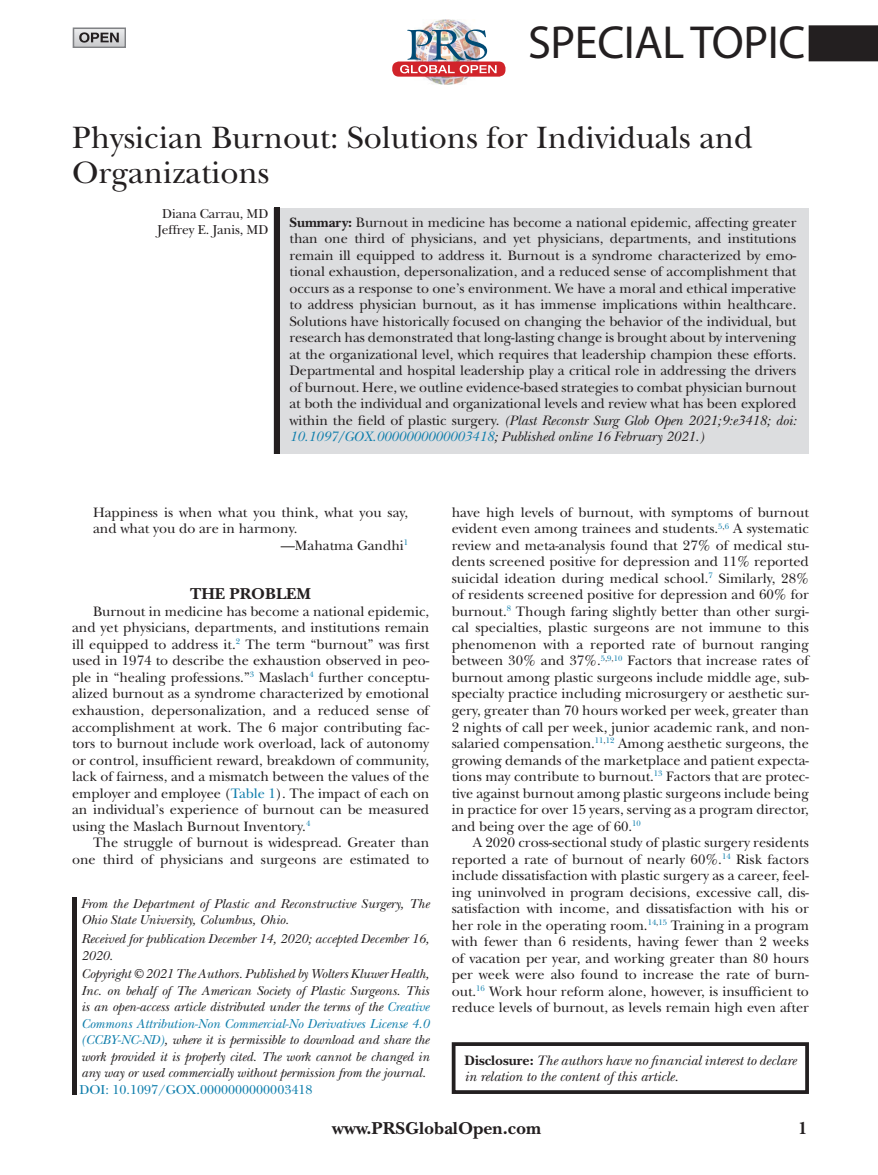
<style>
.page{position:relative;width:878px;height:1175px;background:#fff}
.page>*{position:absolute;margin:0;border:0;box-sizing:border-box;transform-origin:0 0}
.t1{font:46.5px "Myriad Pro";letter-spacing:-.01em;color:#231f20}
.t2{font:32.25px/34.5px "New Baskerville Std";color:#231f20}
.t3{font:700 18px "New Baskerville Std";color:#231f20}
.t4{font:700 16.5px "New Baskerville Std";color:#231f20}
.t5{font:14.25px/16.5px "New Baskerville Std";color:#231f20;text-align:justify}
.t6{font:italic 14.25px/16.5px "New Baskerville Std";color:#231f20}
.t7{font:italic 13.5px/16.5px "New Baskerville Std";color:#231f20}
.t8{font:13.5px "New Baskerville Std";color:#0f7eac}
.t9{font:13.5px/16.5px "New Baskerville Std";letter-spacing:-.01em;color:#231f20;text-align:center}
.s1{font-weight:700}
.s2{font-style:italic}
.s3{font-style:italic;color:#0f7eac}
.s4{color:#0f7eac}
.s5{font-weight:700;font-style:normal}
</style>
<div class="page">
<div style="left:73px;top:28px;width:52px;height:20px;border:2px solid #808285"></div>
<svg style="left:79px;top:32px;width:40px;height:11px"></svg>
<div style="left:452px;top:1042px;width:356px;height:52px;border:4px solid #231f20"></div>
<hr style="left:72px;top:897px;width:4px;height:33px;background:#231f20">
<hr style="left:72px;top:930px;width:4px;height:35px;background:#231f20">
<hr style="left:72px;top:965px;width:4px;height:118px;background:#231f20">
<hr style="left:72px;top:1081px;width:4px;height:13px;background:#231f20">
<div style="left:274px;top:207px;width:534px;height:247px;background:#dcdddf"></div>
<div style="left:72px;top:126px;width:736px;height:82px;background:#fff"></div>
<div style="left:274px;top:208px;width:6px;height:246px;background:#231f20"></div>
<div style="left:808px;top:25px;width:70px;height:36px;background:#231f20"></div>
<img style="left:423px;top:20px;width:48px;height:64px">
<svg style="left:392px;top:61px;width:113px;height:16px"></svg>
<img style="left:400px;top:29px;width:96px;height:44px">
<h1 class="t1" style="left:528px;top:14px;width:279px">SPECIAL TOPIC</h1>
<h2 class="t2" style="left:72px;top:121px;width:682px">Physician Burnout: Solutions for Individuals and<br>Organizations</h2>
<p class="t9" style="left:157px;top:205px;width:112px">Diana Carrau, MD<br>Jeffrey E. Janis, MD</p>
<p class="t5" style="left:289px;top:214px;width:508px"><span class="s1">Summary:</span> Burnout in medicine has become a national epidemic, affecting greater than one third of physicians, and yet physicians, departments, and institutions remain ill equipped to address it. Burnout is a syndrome characterized by emo&shy;tional exhaustion, depersonalization, and a reduced sense of accomplishment that occurs as a response to one’s environment. We have a moral and ethical imperative to address physician burnout, as it has immense implications within healthcare.<br>Solutions have historically focused on changing the behavior of the individual, but research has demonstrated that long-lasting change is brought about by intervening at the organizational level, which requires that leadership champion these efforts.<br>Departmental and hospital leadership play a critical role in addressing the drivers of burnout. Here, we outline evidence-based strategies to combat physician burnout at both the individual and organizational levels and review what has been explored within the field of plastic surgery. <span class="s2">(Plast Reconstr Surg Glob Open 2021;9:e3418; doi:<br></span><span class="s3">10.1097/GOX.0000000000003418</span><span class="s2">; Published online 16 February 2021.)</span></p>
<p class="t5" style="left:93px;top:504px;width:316px">Happiness is when what you think, what you say,</p>
<p class="t5" style="left:93px;top:520px;width:206px">and what you do are in harmony.</p>
<p class="t5" style="left:281px;top:537px;width:129px">—Mahatma Gandhi<sup>1</sup></p>
<p class="t4" style="left:190px;top:584px;width:122px">THE PROBLEM</p>
<p class="t5" style="left:72px;top:603px;width:359px;text-indent:21px">Burnout in medicine has become a national epidemic, and yet physicians, departments, and institutions remain ill equipped to address it.<sup>2</sup> The term “burnout” was first used in 1974 to describe the exhaustion observed in peo&shy;ple in “healing professions.”<sup>3</sup> Maslach<sup>4</sup> further conceptu&shy;alized burnout as a syndrome characterized by emotional exhaustion, depersonalization, and a reduced sense of accomplishment at work. The 6 major contributing fac&shy;tors to burnout include work overload, lack of autonomy or control, insufficient reward, breakdown of community, lack of fairness, and a mismatch between the values of the employer and employee (<span class="s4">Table 1</span>). The impact of each on an individual’s experience of burnout can be measured using the Maslach Burnout Inventory.<sup>4</sup></p>
<p class="t5" style="left:72px;top:834px;width:359px;text-align:right">The struggle of burnout is widespread. Greater than one third of physicians and surgeons are estimated to</p>
<p class="t7" style="left:81px;top:895px;width:350px">From the Department of Plastic and Reconstructive Surgery, The<br>Ohio State University, Columbus, Ohio.</p>
<p class="t7" style="left:81px;top:930px;width:349px">Received for publication December 14, 2020; accepted December 16,<br>2020.</p>
<p class="t7" style="left:81px;top:965px;width:350px;text-align:justify">Copyright © 2021 The Authors. Published by Wolters Kluwer Health, Inc. on behalf of The American Society of Plastic Surgeons. This is an open-access article distributed under the terms of the <span class="s4">Creative Commons Attribution-Non Commercial-No Derivatives License 4.0 (CCBY-NC-ND)</span>, where it is permissible to download and share the work provided it is properly cited. The work cannot be changed in any way or used commercially without permission from the journal.</p>
<p class="t8" style="left:80px;top:1081px;width:234px">DOI: 10.1097/GOX.0000000000003418</p>
<p class="t5" style="left:451px;top:504px;width:359px">have high levels of burnout, with symptoms of burnout evident even among trainees and students.<sup>5</sup><sup>,</sup><sup>6</sup> A systematic review and meta-analysis found that 27% of medical stu&shy;dents screened positive for depression and 11% reported suicidal ideation during medical school.<sup>7</sup> Similarly, 28% of residents screened positive for depression and 60% for burnout.<sup>8</sup> Though faring slightly better than other surgi&shy;cal specialties, plastic surgeons are not immune to this phenomenon with a reported rate of burnout ranging between 30% and 37%.<sup>5</sup><sup>,</sup><sup>9</sup><sup>,</sup><sup>10</sup> Factors that increase rates of burnout among plastic surgeons include middle age, sub&shy;specialty practice including microsurgery or aesthetic sur&shy;gery, greater than 70 hours worked per week, greater than 2 nights of call per week, junior academic rank, and non&shy;salaried compensation.<sup>11</sup><sup>,</sup><sup>12</sup> Among aesthetic surgeons, the growing demands of the marketplace and patient expecta&shy;tions may contribute to burnout.<sup>13</sup> Factors that are protec&shy;tive against burnout among plastic surgeons include being in practice for over 15 years, serving as a program director, and being over the age of 60.<sup>10</sup></p>
<p class="t5" style="left:451px;top:834px;width:359px;text-indent:21px">A 2020 cross-sectional study of plastic surgery residents reported a rate of burnout of nearly 60%.<sup>14</sup> Risk factors include dissatisfaction with plastic surgery as a career, feel&shy;ing uninvolved in program decisions, excessive call, dis&shy;satisfaction with income, and dissatisfaction with his or her role in the operating room.<sup>14</sup><sup>,</sup><sup>15</sup> Training in a program with fewer than 6 residents, having fewer than 2 weeks of vacation per year, and working greater than 80 hours per week were also found to increase the rate of burn&shy;out.<sup>16</sup> Work hour reform alone, however, is insufficient to reduce levels of burnout, as levels remain high even after</p>
<p class="t6" style="left:464px;top:1051px;width:333px"><span class="s5">Disclosure:</span> The authors have no financial interest to declare in relation to the content of this article.</p>
<p class="t3" style="left:332px;top:1118px;width:210px">www.PRSGlobalOpen.com</p>
<p class="t3" style="left:798px;top:1118px;width:11px">1</p>
</div>
